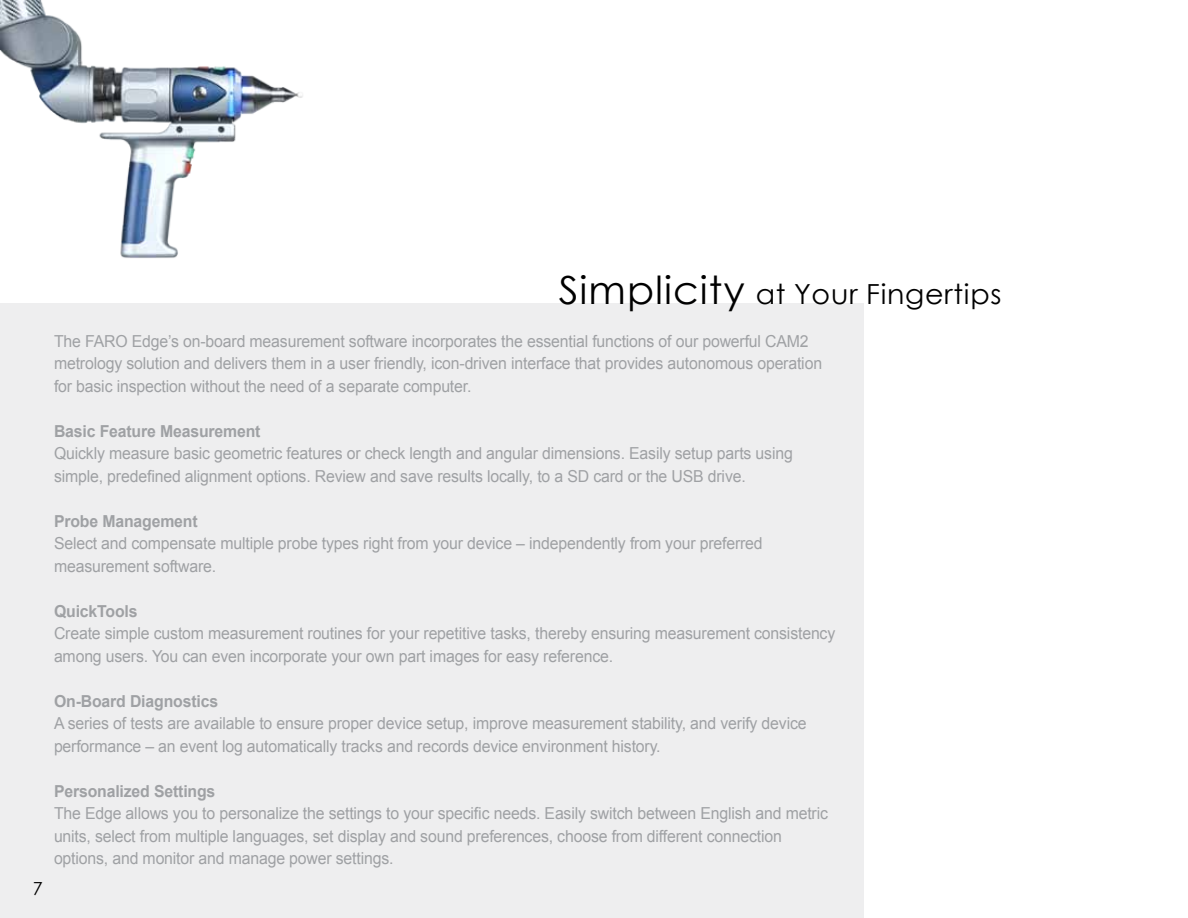
<style>
.page{position:relative;width:1188px;height:918px;background:#fff}
.page>*{position:absolute;margin:0;border:0;box-sizing:border-box;transform-origin:0 0}
.t1{font:27.75px "Century Gothic";letter-spacing:.025em;color:#000}
.t2{font:18px "Century Gothic";color:#000}
.t3{font:16.5px/22.5px "Arial";letter-spacing:-.01em;color:#9fa1a4;scale:.96 1}
.t4{font:700 16.5px "Arial";letter-spacing:-.01em;color:#9fa1a4;scale:.96 1}
.s1{font-size:38.7px}
</style>
<div class="page">
<div style="left:0;top:304px;width:864px;height:614px;background:#eeeeef"></div>
<img style="left:1px;top:0;width:321px;height:304px">
<p class="t2" style="left:33px;top:876px;width:11px">7</p>
<h1 class="t1" style="left:559px;top:274px;width:444px"><span class="s1">Simplicity</span> at Your Fingertips</h1>
<p class="t3" style="left:54px;top:330px;width:802px">The FARO Edge’s on-board measurement software incorporates the essential functions of our powerful CAM2 metrology solution and delivers them in a user friendly, icon-driven interface that provides autonomous operation for basic inspection without the need of a separate computer.</p>
<p class="t4" style="left:54px;top:420px;width:217px">Basic Feature Measurement</p>
<p class="t3" style="left:54px;top:442px;width:771px">Quickly measure basic geometric features or check length and angular dimensions. Easily setup parts using simple, predefined alignment options. Review and save results locally, to a SD card or the USB drive.</p>
<p class="t4" style="left:54px;top:510px;width:151px">Probe Management</p>
<p class="t3" style="left:54px;top:532px;width:740px">Select and compensate multiple probe types right from your device – independently from your preferred measurement software.</p>
<p class="t4" style="left:54px;top:600px;width:89px">QuickTools</p>
<p class="t3" style="left:54px;top:622px;width:815px">Create simple custom measurement routines for your repetitive tasks, thereby ensuring measurement consistency among users. You can even incorporate your own part images for easy reference.</p>
<p class="t4" style="left:54px;top:690px;width:173px">On-Board Diagnostics</p>
<p class="t3" style="left:54px;top:712px;width:785px">A series of tests are available to ensure proper device setup, improve measurement stability, and verify device performance – an event log automatically tracks and records device environment history.</p>
<p class="t4" style="left:54px;top:780px;width:170px">Personalized Settings</p>
<p class="t3" style="left:54px;top:802px;width:808px">The Edge allows you to personalize the settings to your specific needs. Easily switch between English and metric units, select from multiple languages, set display and sound preferences, choose from different connection options, and monitor and manage power settings.</p>
</div>
